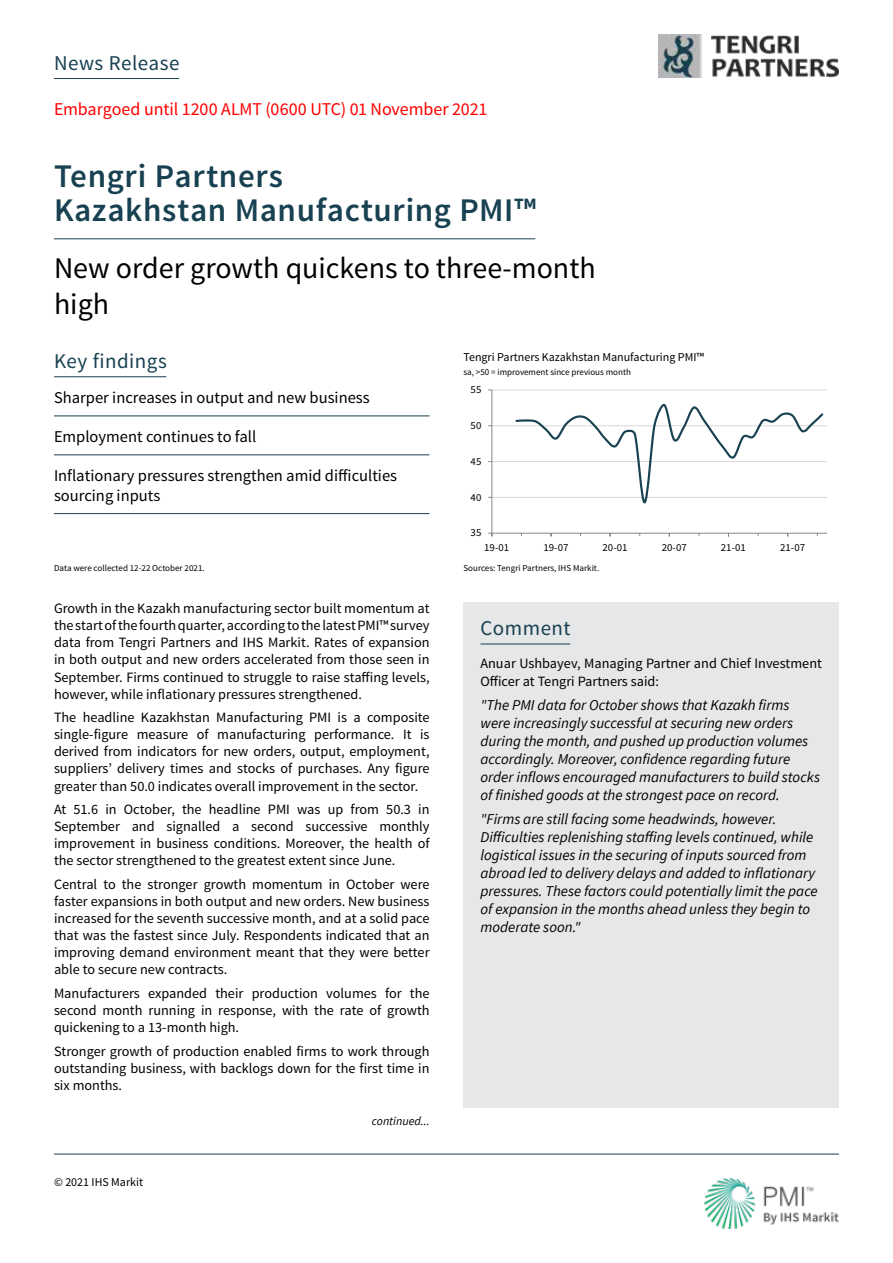
<style>
.page{position:relative;width:893px;height:1263px;background:#fff}
.page>*{position:absolute;margin:0;border:0;box-sizing:border-box;transform-origin:0 0}
.t1{font:600 33px/34.5px "Source Sans Pro";letter-spacing:.02em;color:#184152}
.t2{font:30px/36px "Source Sans Pro";color:#000}
.t3{font:21px "Source Sans Pro";letter-spacing:.025em;color:#184152}
.t4{font:18px "Source Sans Pro";letter-spacing:-.01em;color:#f00}
.t5{font:16.5px/19.8px "Source Sans Pro";color:#000}
.t6{font:italic 15px/18px "Source Sans Pro";color:#000}
.t7{font:14.25px/17.1px "Source Sans Pro";color:#000;text-align:justify}
.t8{font:12px "Source Sans Pro";color:#000}
.t9{font:italic 12px "Source Sans Pro";color:#000}
.t10{font:10.65px "Source Sans Pro";letter-spacing:-.005em;color:#000}
.t11{font:9px "Source Sans Pro";color:#000}
</style>
<div class="page">
<img style="left:704px;top:1178px;width:135px;height:50px">
<hr style="left:54px;top:1154px;width:785px;height:1px;background:#184152">
<hr style="left:492px;top:497px;width:335px;height:1px;background:#d9d9d9">
<hr style="left:492px;top:461px;width:335px;height:1px;background:#d9d9d9">
<hr style="left:492px;top:425px;width:335px;height:1px;background:#d9d9d9">
<hr style="left:492px;top:389px;width:335px;height:1px;background:#d9d9d9">
<hr style="left:491px;top:390px;width:1px;height:143px;background:#868686">
<hr style="left:492px;top:533px;width:335px;height:1px;background:#868686">
<svg style="left:515px;top:403px;width:309px;height:101px"></svg>
<hr style="left:54px;top:376px;width:112px;height:1px;background:#184152">
<hr style="left:54px;top:78px;width:125px;height:1px;background:#184152">
<hr style="left:54px;top:238px;width:481px;height:1px;background:#184152">
<hr style="left:54px;top:416px;width:375px;height:1px;background:#184152">
<hr style="left:54px;top:455px;width:375px;height:1px;background:#184152">
<hr style="left:54px;top:513px;width:375px;height:1px;background:#184152">
<div style="left:463px;top:602px;width:376px;height:56px;background:#e6e7e8"></div>
<hr style="left:480px;top:644px;width:90px;height:1px;background:#184152">
<div style="left:463px;top:658px;width:376px;height:450px;background:#e6e7e8"></div>
<img style="left:659px;top:35px;width:180px;height:42px">
<h3 class="t3" style="left:54px;top:50px;width:127px">News Release</h3>
<p class="t4" style="left:54px;top:98px;width:435px">Embargoed until 1200 ALMT (0600 UTC) 01 November 2021</p>
<h1 class="t1" style="left:54px;top:160px;width:484px">Tengri Partners<br>Kazakhstan Manufacturing PMI™</h1>
<h2 class="t2" style="left:54px;top:250px;width:543px">New order growth quickens to three-month high</h2>
<h3 class="t3" style="left:54px;top:348px;width:114px">Key findings</h3>
<p class="t8" style="left:463px;top:350px;width:242px">Tengri Partners Kazakhstan Manufacturing PMI™</p>
<p class="t11" style="left:463px;top:366px;width:169px">sa, &gt;50 = improvement since previous month</p>
<p class="t5" style="left:54px;top:388px;width:317px">Sharper increases in output and new business</p>
<p class="t5" style="left:54px;top:427px;width:204px">Employment continues to fall</p>
<p class="t5" style="left:54px;top:466px;width:345px">Inflationary pressures strengthen amid difficulties sourcing inputs</p>
<p class="t11" style="left:54px;top:562px;width:152px">Data were collected 12-22 October 2021.</p>
<p class="t7" style="left:54px;top:600px;width:377px">Growth in the Kazakh manufacturing sector built momentum at the start of the fourth quarter, according to the latest PMI™ survey data from Tengri Partners and IHS Markit. Rates of expansion in both output and new orders accelerated from those seen in September. Firms continued to struggle to raise staffing levels, however, while inflationary pressures strengthened.</p>
<p class="t7" style="left:54px;top:709px;width:377px">The headline Kazakhstan Manufacturing PMI is a composite single-figure measure of manufacturing performance. It is derived from indicators for new orders, output, employment, suppliers’ delivery times and stocks of purchases. Any figure greater than 50.0 indicates overall improvement in the sector.</p>
<p class="t7" style="left:54px;top:801px;width:377px">At 51.6 in October, the headline PMI was up from 50.3 in September and signalled a second successive monthly improvement in business conditions. Moreover, the health of the sector strengthened to the greatest extent since June.</p>
<p class="t7" style="left:54px;top:876px;width:377px">Central to the stronger growth momentum in October were faster expansions in both output and new orders. New business increased for the seventh successive month, and at a solid pace that was the fastest since July. Respondents indicated that an improving demand environment meant that they were better able to secure new contracts.</p>
<p class="t7" style="left:54px;top:985px;width:377px">Manufacturers expanded their production volumes for the second month running in response, with the rate of growth quickening to a 13-month high.</p>
<p class="t7" style="left:54px;top:1042px;width:377px">Stronger growth of production enabled firms to work through outstanding business, with backlogs down for the first time in six months.</p>
<p class="t8" style="left:54px;top:1175px;width:91px">© 2021 IHS Markit</p>
<p class="t9" style="left:372px;top:1113px;width:59px">continued...</p>
<p class="t10" style="left:471px;top:383px;width:12px">55</p>
<p class="t10" style="left:471px;top:419px;width:12px">50</p>
<p class="t10" style="left:471px;top:455px;width:12px">45</p>
<p class="t10" style="left:471px;top:490px;width:12px">40</p>
<p class="t10" style="left:471px;top:526px;width:12px">35</p>
<p class="t10" style="left:484px;top:541px;width:26px">19-01</p>
<p class="t10" style="left:543px;top:541px;width:26px">19-07</p>
<p class="t10" style="left:603px;top:541px;width:26px">20-01</p>
<p class="t10" style="left:662px;top:541px;width:26px">20-07</p>
<p class="t10" style="left:721px;top:541px;width:26px">21-01</p>
<p class="t10" style="left:780px;top:541px;width:26px">21-07</p>
<p class="t11" style="left:463px;top:562px;width:137px">Sources: Tengri Partners, IHS Markit.</p>
<h3 class="t3" style="left:480px;top:615px;width:92px">Comment</h3>
<p class="t7" style="left:480px;top:655px;width:343px">Anuar Ushbayev, Managing Partner and Chief Investment<br>Officer at Tengri Partners said:</p>
<p class="t6" style="left:480px;top:696px;width:341px">"The PMI data for October shows that Kazakh firms were increasingly successful at securing new orders during the month, and pushed up production volumes accordingly. Moreover, confidence regarding future order inflows encouraged manufacturers to build stocks of finished goods at the strongest pace on record.</p>
<p class="t6" style="left:480px;top:810px;width:339px">"Firms are still facing some headwinds, however.<br>Difficulties replenishing staffing levels continued, while logistical issues in the securing of inputs sourced from abroad led to delivery delays and added to inflationary pressures. These factors could potentially limit the pace of expansion in the months ahead unless they begin to moderate soon."</p>
</div>
